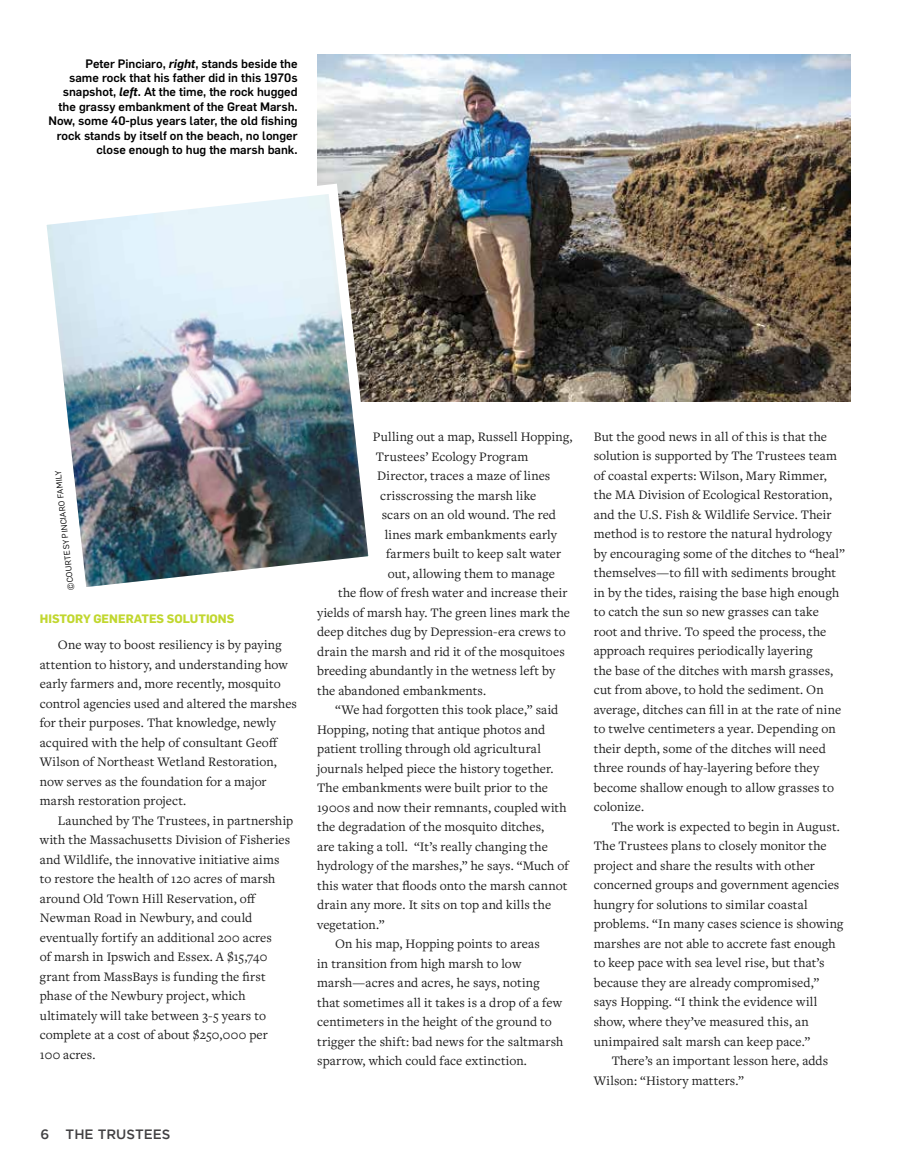
<style>
.page{position:relative;width:905px;height:1175px;background:#fff}
.page>*{position:absolute;margin:0;border:0;box-sizing:border-box;transform-origin:0 0}
.t1{font:13.5px/19.5px "Freight Text Pro";letter-spacing:.005em;color:#1c1c1c}
.t2{font:500 13.5px "Gotham";color:#414042}
.t3{font:500 12px/14.4px "Flama";color:#000;text-align:right}
.t4{font:700 12px "Flama";color:#c1d72f}
.t5{font:8.25px "Flama";color:#000}
.s1{font-weight:600;font-style:italic}
</style>
<div class="page">
<img style="left:317px;top:54px;width:533px;height:347px">
<img style="left:46px;top:178px;width:338px;height:409px">
<p class="t3" style="left:49px;top:55px;width:251px">Peter Pinciaro, <span class="s1">right</span>, stands beside the<br>same rock that his father did in this 1970s snapshot, <span class="s1">left</span>. At the time, the rock hugged the grassy embankment of the Great Marsh.<br>Now, some 40-plus years later, the old fishing rock stands by itself on the beach, no longer close enough to hug the marsh bank.</p>
<p class="t5" style="left:65px;top:591px;width:122px;rotate:-96deg">©COURTESY PINCIARO FAMILY</p>
<p class="t4" style="left:40px;top:610px;width:196px">HISTORY GENERATES SOLUTIONS</p>
<p class="t1" style="left:40px;top:634px;width:259px;text-indent:18px">One way to boost resiliency is by paying attention to history, and understanding how early farmers and, more recently, mosquito control agencies used and altered the marshes for their purposes. That knowledge, newly acquired with the help of consultant Geoff Wilson of Northeast Wetland Restoration, now serves as the foundation for a major marsh restoration project.</p>
<p class="t1" style="left:40px;top:810px;width:255px;text-indent:18px">Launched by The Trustees, in partnership with the Massachusetts Division of Fisheries and Wildlife, the innovative initiative aims to restore the health of 120 acres of marsh around Old Town Hill Reservation, off Newman Road in Newbury, and could eventually fortify an additional 200 acres<br>of marsh in Ipswich and Essex. A $15,740 grant from MassBays is funding the first phase of the Newbury project, which ultimately will take between 3-5 years to complete at a cost of about $250,000 per<br>100 acres.</p>
<p class="t1" style="left:373px;top:426px;width:201px">Pulling out a map, Russell Hopping,</p>
<p class="t1" style="left:376px;top:446px;width:154px">Trustees’ Ecology Program</p>
<p class="t1" style="left:377px;top:465px;width:175px">Director, traces a maze of lines</p>
<p class="t1" style="left:380px;top:485px;width:158px">crisscrossing the marsh like</p>
<p class="t1" style="left:381px;top:504px;width:176px">scars on an old wound. The red</p>
<p class="t1" style="left:384px;top:524px;width:174px">lines mark embankments early</p>
<p class="t1" style="left:386px;top:543px;width:176px">farmers built to keep salt water</p>
<p class="t1" style="left:387px;top:563px;width:169px">out, allowing them to manage</p>
<p class="t1" style="left:338px;top:582px;width:231px">the flow of fresh water and increase their</p>
<p class="t1" style="left:317px;top:602px;width:254px">yields of marsh hay. The green lines mark the</p>
<p class="t1" style="left:317px;top:621px;width:250px">deep ditches dug by Depression-era crews to</p>
<p class="t1" style="left:317px;top:641px;width:249px">drain the marsh and rid it of the mosquitoes</p>
<p class="t1" style="left:317px;top:660px;width:240px">breeding abundantly in the wetness left by</p>
<p class="t1" style="left:317px;top:680px;width:170px">the abandoned embankments.</p>
<p class="t1" style="left:335px;top:699px;width:225px">“We had forgotten this took place,” said</p>
<p class="t1" style="left:317px;top:719px;width:230px">Hopping, noting that antique photos and</p>
<p class="t1" style="left:317px;top:738px;width:225px">patient trolling through old agricultural</p>
<p class="t1" style="left:317px;top:758px;width:238px">journals helped piece the history together.</p>
<p class="t1" style="left:317px;top:777px;width:232px">The embankments were built prior to the</p>
<p class="t1" style="left:317px;top:797px;width:251px">1900s and now their remnants, coupled with</p>
<p class="t1" style="left:317px;top:816px;width:229px">the degradation of the mosquito ditches,</p>
<p class="t1" style="left:317px;top:836px;width:232px">are taking a toll. “It’s really changing the</p>
<p class="t1" style="left:317px;top:855px;width:253px">hydrology of the marshes,” he says. “Much of</p>
<p class="t1" style="left:317px;top:875px;width:252px">this water that floods onto the marsh cannot</p>
<p class="t1" style="left:317px;top:894px;width:235px">drain any more. It sits on top and kills the</p>
<p class="t1" style="left:317px;top:914px;width:69px">vegetation.”</p>
<p class="t1" style="left:335px;top:933px;width:206px">On his map, Hopping points to areas</p>
<p class="t1" style="left:317px;top:953px;width:206px">in transition from high marsh to low</p>
<p class="t1" style="left:317px;top:972px;width:224px">marsh—acres and acres, he says, noting</p>
<p class="t1" style="left:317px;top:992px;width:246px">that sometimes all it takes is a drop of a few</p>
<p class="t1" style="left:317px;top:1011px;width:236px">centimeters in the height of the ground to</p>
<p class="t1" style="left:317px;top:1031px;width:248px">trigger the shift: bad news for the saltmarsh</p>
<p class="t1" style="left:317px;top:1050px;width:211px">sparrow, which could face extinction.</p>
<p class="t2" style="left:40px;top:1129px;width:132px">6 THE TRUSTEES</p>
<p class="t1" style="left:593px;top:426px;width:252px">But the good news in all of this is that the solution is supported by The Trustees team of coastal experts: Wilson, Mary Rimmer, the MA Division of Ecological Restoration, and the U.S. Fish &amp; Wildlife Service. Their method is to restore the natural hydrology by encouraging some of the ditches to “heal” themselves—to fill with sediments brought in by the tides, raising the base high enough to catch the sun so new grasses can take root and thrive. To speed the process, the approach requires periodically layering<br>the base of the ditches with marsh grasses, cut from above, to hold the sediment. On average, ditches can fill in at the rate of nine to twelve centimeters a year. Depending on their depth, some of the ditches will need three rounds of hay-layering before they become shallow enough to allow grasses to colonize.</p>
<p class="t1" style="left:593px;top:816px;width:251px;text-indent:18px">The work is expected to begin in August.<br>The Trustees plans to closely monitor the project and share the results with other concerned groups and government agencies hungry for solutions to similar coastal problems. “In many cases science is showing marshes are not able to accrete fast enough to keep pace with sea level rise, but that’s because they are already compromised,” says Hopping. “I think the evidence will show, where they’ve measured this, an unimpaired salt marsh can keep pace.”</p>
<p class="t1" style="left:593px;top:1050px;width:236px;text-indent:18px">There’s an important lesson here, adds<br>Wilson: “History matters.”</p>
</div>
